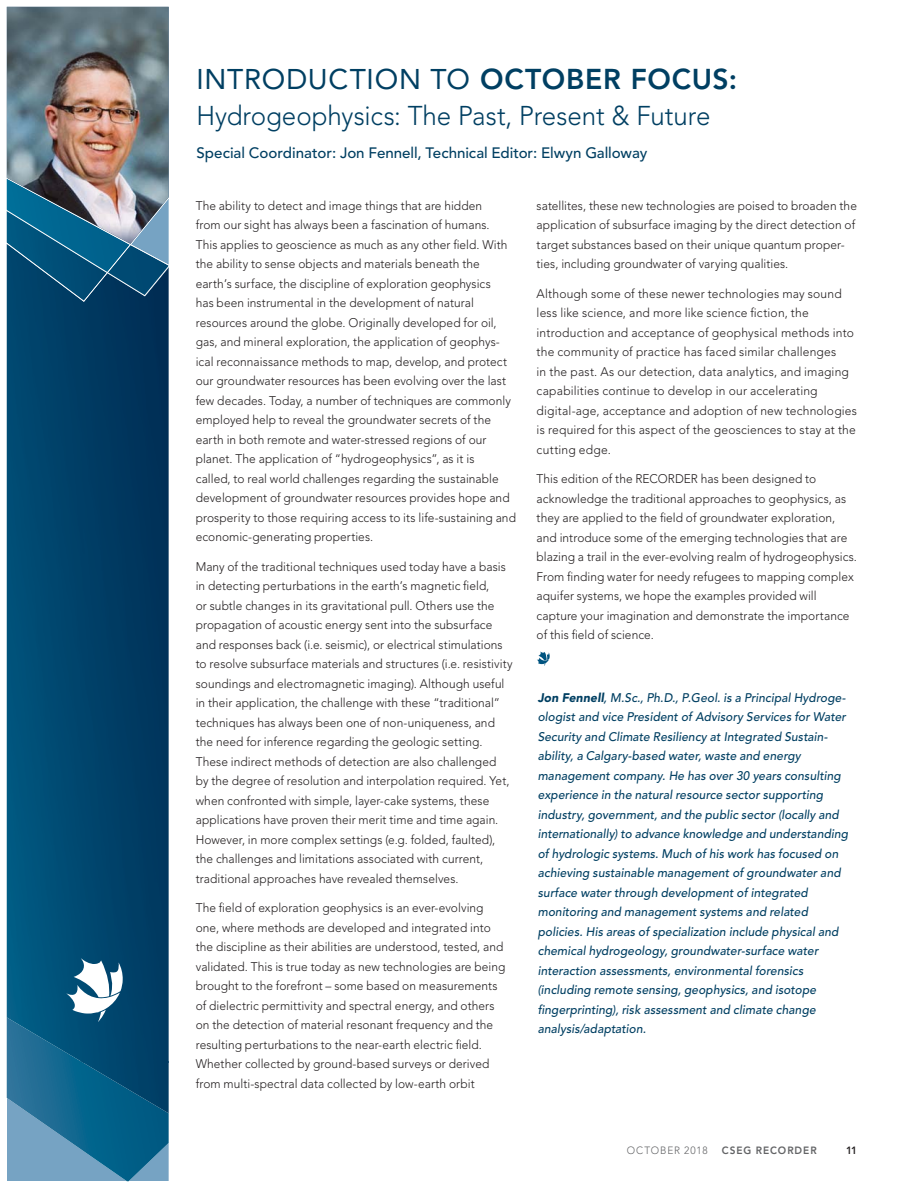
<style>
.page{position:relative;width:918px;height:1188px;background:#fff}
.page>*{position:absolute;margin:0;border:0;box-sizing:border-box;transform-origin:0 0}
.t1{font:28.5px "Avenir";letter-spacing:.025em;color:#003f62}
.t2{font:300 27px "Avenir";letter-spacing:-.005em;color:#003f62;scale:.96 1}
.t3{font:500 15px "Avenir";color:#003f62}
.t4{font:300 12.45px/19.5px "Avenir";letter-spacing:.005em;color:#231f20;scale:.96 1}
.t5{font:italic 500 12.45px/19.5px "Avenir";letter-spacing:.01em;color:#003f62}
.t6{font:300 12.45px/19.5px "Avenir";letter-spacing:.005em;color:#231f20}
.t7{font:800 10.5px "Avenir";letter-spacing:.095em;color:#636466;scale:.96 1}
.t8{font:300 10.5px "Avenir";letter-spacing:.085em;color:#636466;scale:.96 1}
.t9{font:800 10.5px "Avenir";color:#231f20;scale:.96 1}
.s1{font-weight:800}
.s2{font-weight:900}
</style>
<div class="page">
<svg style="left:537px;top:651px;width:13px;height:15px"></svg>
<svg style="left:7px;top:1063px;width:162px;height:118px;background:#377da2"></svg>
<img style="left:7px;top:302px;width:162px;height:761px">
<img style="left:80px;top:1062px;width:89px;height:51px">
<svg style="left:66px;top:958px;width:57px;height:64px"></svg>
<img style="left:7px;top:7px;width:162px;height:295px">
<h1 class="t1" style="left:197px;top:61px;width:542px">INTRODUCTION TO <span class="s1">OCTOBER FOCUS:</span></h1>
<h2 class="t2" style="left:197px;top:104px;width:537px">Hydrogeophysics: The Past, Present &amp; Future</h2>
<p class="t3" style="left:197px;top:146px;width:452px">Special Coordinator: Jon Fennell, Technical Editor: Elwyn Galloway</p>
<p class="t4" style="left:196px;top:197px;width:335px">The ability to detect and image things that are hidden<br>from our sight has always been a fascination of humans.<br>This applies to geoscience as much as any other field. With the ability to sense objects and materials beneath the earth’s surface, the discipline of exploration geophysics<br>has been instrumental in the development of natural resources around the globe. Originally developed for oil, gas, and mineral exploration, the application of geophys&shy;ical reconnaissance methods to map, develop, and protect our groundwater resources has been evolving over the last few decades. Today, a number of techniques are commonly employed help to reveal the groundwater secrets of the earth in both remote and water-stressed regions of our planet. The application of “hydrogeophysics”, as it is<br>called, to real world challenges regarding the sustainable development of groundwater resources provides hope and prosperity to those requiring access to its life-sustaining and economic-generating properties.</p>
<p class="t4" style="left:196px;top:558px;width:332px">Many of the traditional techniques used today have a basis in detecting perturbations in the earth’s magnetic field,<br>or subtle changes in its gravitational pull. Others use the propagation of acoustic energy sent into the subsurface and responses back (i.e. seismic), or electrical stimulations to resolve subsurface materials and structures (i.e. resistivity soundings and electromagnetic imaging). Although useful in their application, the challenge with these “traditional” techniques has always been one of non-uniqueness, and the need for inference regarding the geologic setting.<br>These indirect methods of detection are also challenged<br>by the degree of resolution and interpolation required. Yet, when confronted with simple, layer-cake systems, these applications have proven their merit time and time again.<br>However, in more complex settings (e.g. folded, faulted), the challenges and limitations associated with current, traditional approaches have revealed themselves.</p>
<p class="t4" style="left:196px;top:899px;width:324px">The field of exploration geophysics is an ever-evolving one, where methods are developed and integrated into the discipline as their abilities are understood, tested, and validated. This is true today as new technologies are being brought to the forefront – some based on measurements of dielectric permittivity and spectral energy, and others on the detection of material resonant frequency and the resulting perturbations to the near-earth electric field.<br>Whether collected by ground-based surveys or derived from multi-spectral data collected by low-earth orbit</p>
<p class="t4" style="left:537px;top:197px;width:335px">satellites, these new technologies are poised to broaden the application of subsurface imaging by the direct detection of target substances based on their unique quantum proper&shy;ties, including groundwater of varying qualities.</p>
<p class="t6" style="left:537px;top:285px;width:322px">Although some of these newer technologies may sound less like science, and more like science fiction, the introduction and acceptance of geophysical methods into the community of practice has faced similar challenges<br>in the past. As our detection, data analytics, and imaging capabilities continue to develop in our accelerating digital-age, acceptance and adoption of new technologies is required for this aspect of the geosciences to stay at the cutting edge.</p>
<p class="t4" style="left:537px;top:470px;width:335px">This edition of the RECORDER has been designed to acknowledge the traditional approaches to geophysics, as they are applied to the field of groundwater exploration, and introduce some of the emerging technologies that are blazing a trail in the ever-evolving realm of hydrogeophysics.<br>From finding water for needy refugees to mapping complex aquifer systems, we hope the examples provided will capture your imagination and demonstrate the importance of this field of science.</p>
<p class="t5" style="left:538px;top:689px;width:312px"><span class="s2">Jon Fennell</span>, M.Sc., Ph.D., P.Geol. is a Principal Hydroge&shy;ologist and vice President of Advisory Services for Water Security and Climate Resiliency at Integrated Sustain&shy;ability, a Calgary-based water, waste and energy management company. He has over 30 years consulting experience in the natural resource sector supporting industry, government, and the public sector (locally and internationally) to advance knowledge and understanding of hydrologic systems. Much of his work has focused on achieving sustainable management of groundwater and surface water through development of integrated monitoring and management systems and related policies. His areas of specialization include physical and chemical hydrogeology, groundwater-surface water interaction assessments, environmental forensics (including remote sensing, geophysics, and isotope fingerprinting), risk assessment and climate change analysis/adaptation.</p>
<p class="t8" style="left:627px;top:1146px;width:86px">OCTOBER 2018</p>
<p class="t7" style="left:722px;top:1146px;width:100px">CSEG RECORDER</p>
<p class="t9" style="left:846px;top:1146px;width:13px">11</p>
</div>
